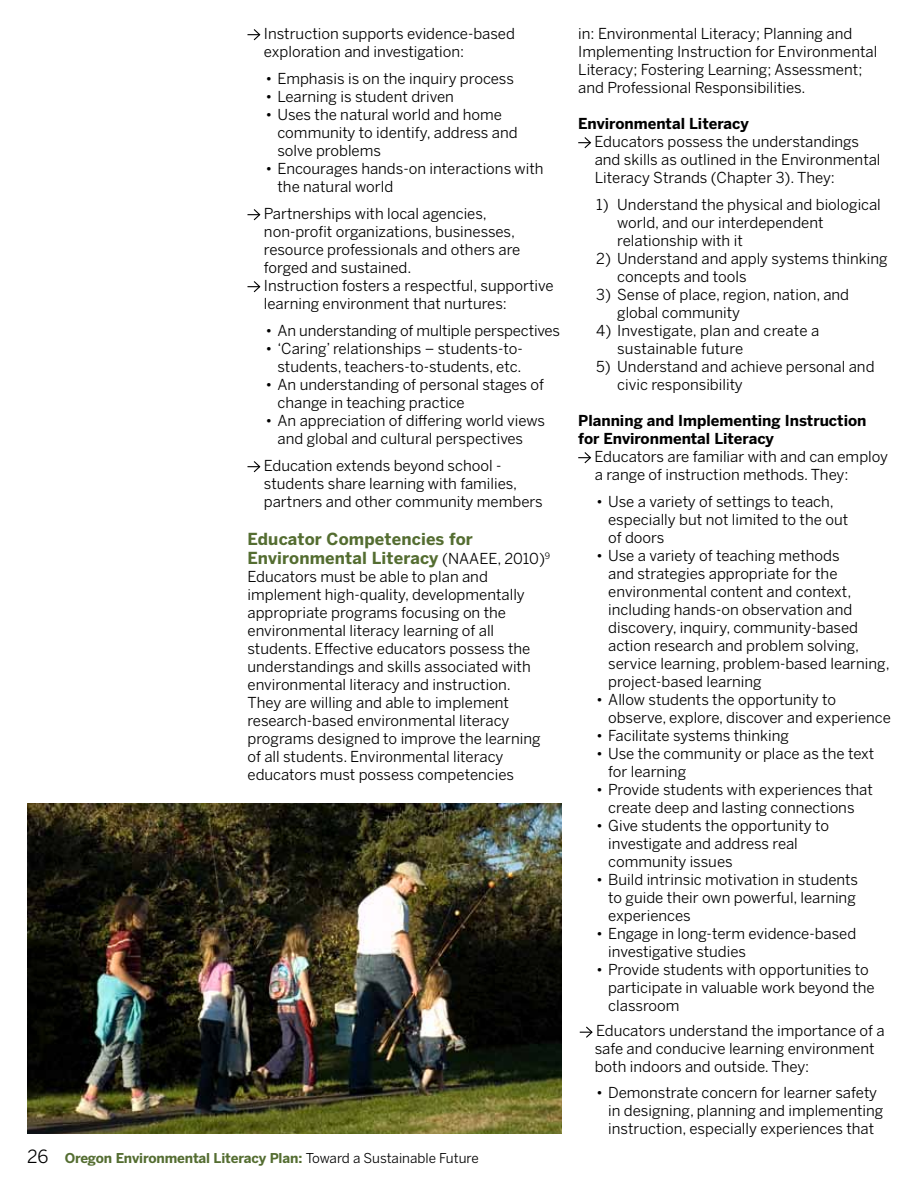
<style>
.page{position:relative;width:918px;height:1188px;background:#fff}
.page>*{position:absolute;margin:0;border:0;box-sizing:border-box;transform-origin:0 0}
.t1{font:700 16.5px/19.8px "Benton Sans";letter-spacing:.01em;color:#546d31}
.t2{font:15px/18px "Benton Sans";color:#000}
.t3{font:700 15px/18px "Benton Sans";color:#000}
.t4{font:700 13.5px "Benton Sans";letter-spacing:-.01em;color:#546d31}
.s1{font-weight:400;font-size:15px;color:#000}
.s2{font-weight:400;font-size:18px;color:#000}
.s3{font-weight:400;color:#000}
</style>
<div class="page">
<svg style="left:248px;top:29px;width:13px;height:12px"></svg>
<svg style="left:248px;top:209px;width:13px;height:12px"></svg>
<svg style="left:248px;top:281px;width:13px;height:12px"></svg>
<svg style="left:248px;top:461px;width:13px;height:12px"></svg>
<svg style="left:578px;top:137px;width:14px;height:12px"></svg>
<svg style="left:578px;top:452px;width:14px;height:12px"></svg>
<svg style="left:580px;top:1026px;width:13px;height:12px"></svg>
<img style="left:27px;top:804px;width:535px;height:330px">
<p class="t2" style="left:264px;top:24px;width:253px">Instruction supports evidence-based exploration and investigation:</p>
<p class="t2" style="left:265px;top:69px;width:250px">• Emphasis is on the inquiry process</p>
<p class="t2" style="left:265px;top:87px;width:190px">• Learning is student driven</p>
<p class="t2" style="left:277px;top:105px;width:242px;text-indent:-12px">• Uses the natural world and home community to identify, address and solve problems</p>
<p class="t2" style="left:277px;top:159px;width:268px;text-indent:-12px">• Encourages hands-on interactions with the natural world</p>
<p class="t2" style="left:264px;top:204px;width:291px">Partnerships with local agencies, non-profit organizations, businesses, resource professionals and others are forged and sustained.<br>Instruction fosters a respectful, supportive learning environment that nurtures:</p>
<p class="t2" style="left:265px;top:321px;width:296px">• An understanding of multiple perspectives</p>
<p class="t2" style="left:265px;top:339px;width:259px;text-align:right">• ‘Caring’ relationships – students-to&shy;students, teachers-to-students, etc.</p>
<p class="t2" style="left:277px;top:375px;width:268px;text-indent:-12px">• An understanding of personal stages of change in teaching practice</p>
<p class="t2" style="left:277px;top:411px;width:269px;text-indent:-12px">• An appreciation of differing world views and global and cultural perspectives</p>
<p class="t2" style="left:264px;top:456px;width:280px">Education extends beyond school - students share learning with families, partners and other community members</p>
<p class="t1" style="left:248px;top:528px;width:304px">Educator Competencies for<br>Environmental Literacy <span class="s1">(NAAEE, 2010)</span><sup>9</sup></p>
<p class="t2" style="left:247px;top:568px;width:295px">Educators must be able to plan and implement high-quality, developmentally appropriate programs focusing on the environmental literacy learning of all students. Effective educators possess the understandings and skills associated with environmental literacy and instruction.<br>They are willing and able to implement research-based environmental literacy programs designed to improve the learning of all students. Environmental literacy educators must possess competencies</p>
<p class="t4" style="left:27px;top:1150px;width:453px"><span class="s2">26</span> Oregon Environmental Literacy Plan: <span class="s3">Toward a Sustainable Future</span></p>
<p class="t2" style="left:578px;top:24px;width:301px">in: Environmental Literacy; Planning and Implementing Instruction for Environmental Literacy; Fostering Learning; Assessment; and Professional Responsibilities.</p>
<p class="t3" style="left:578px;top:114px;width:172px">Environmental Literacy</p>
<p class="t2" style="left:595px;top:132px;width:287px">Educators possess the understandings and skills as outlined in the Environmental<br>Literacy Strands (Chapter 3). They:</p>
<p class="t2" style="left:617px;top:195px;width:265px;text-indent:-21px">1) Understand the physical and biological world, and our interdependent relationship with it</p>
<p class="t2" style="left:617px;top:249px;width:272px;text-indent:-21px">2) Understand and apply systems thinking concepts and tools</p>
<p class="t2" style="left:617px;top:285px;width:233px;text-indent:-21px">3) Sense of place, region, nation, and global community</p>
<p class="t2" style="left:617px;top:321px;width:204px;text-indent:-21px">4) Investigate, plan and create a sustainable future</p>
<p class="t2" style="left:617px;top:357px;width:259px;text-indent:-21px">5) Understand and achieve personal and civic responsibility</p>
<p class="t3" style="left:578px;top:411px;width:290px">Planning and Implementing Instruction for Environmental Literacy</p>
<p class="t2" style="left:595px;top:447px;width:295px">Educators are familiar with and can employ a range of instruction methods. They:</p>
<p class="t2" style="left:608px;top:492px;width:241px;text-indent:-12px">• Use a variety of settings to teach, especially but not limited to the out of doors</p>
<p class="t2" style="left:608px;top:546px;width:283px;text-indent:-12px">• Use a variety of teaching methods<br>and strategies appropriate for the environmental content and context, including hands-on observation and discovery, inquiry, community-based action research and problem solving, service learning, problem-based learning, project-based learning</p>
<p class="t2" style="left:608px;top:690px;width:284px;text-indent:-12px">• Allow students the opportunity to observe, explore, discover and experience</p>
<p class="t2" style="left:596px;top:726px;width:194px">• Facilitate systems thinking</p>
<p class="t2" style="left:608px;top:744px;width:268px;text-indent:-12px">• Use the community or place as the text for learning</p>
<p class="t2" style="left:596px;top:780px;width:278px;text-align:center">• Provide students with experiences that create deep and lasting connections</p>
<p class="t2" style="left:608px;top:816px;width:222px;text-indent:-12px">• Give students the opportunity to investigate and address real community issues</p>
<p class="t2" style="left:608px;top:870px;width:251px;text-indent:-12px">• Build intrinsic motivation in students to guide their own powerful, learning experiences</p>
<p class="t2" style="left:608px;top:924px;width:250px;text-indent:-12px">• Engage in long-term evidence-based investigative studies</p>
<p class="t2" style="left:608px;top:960px;width:268px;text-indent:-12px">• Provide students with opportunities to participate in valuable work beyond the classroom</p>
<p class="t2" style="left:595px;top:1022px;width:291px">Educators understand the importance of a safe and conducive learning environment both indoors and outside. They:</p>
<p class="t2" style="left:608px;top:1083px;width:277px;text-indent:-12px">• Demonstrate concern for learner safety in designing, planning and implementing instruction, especially experiences that</p>
</div>
